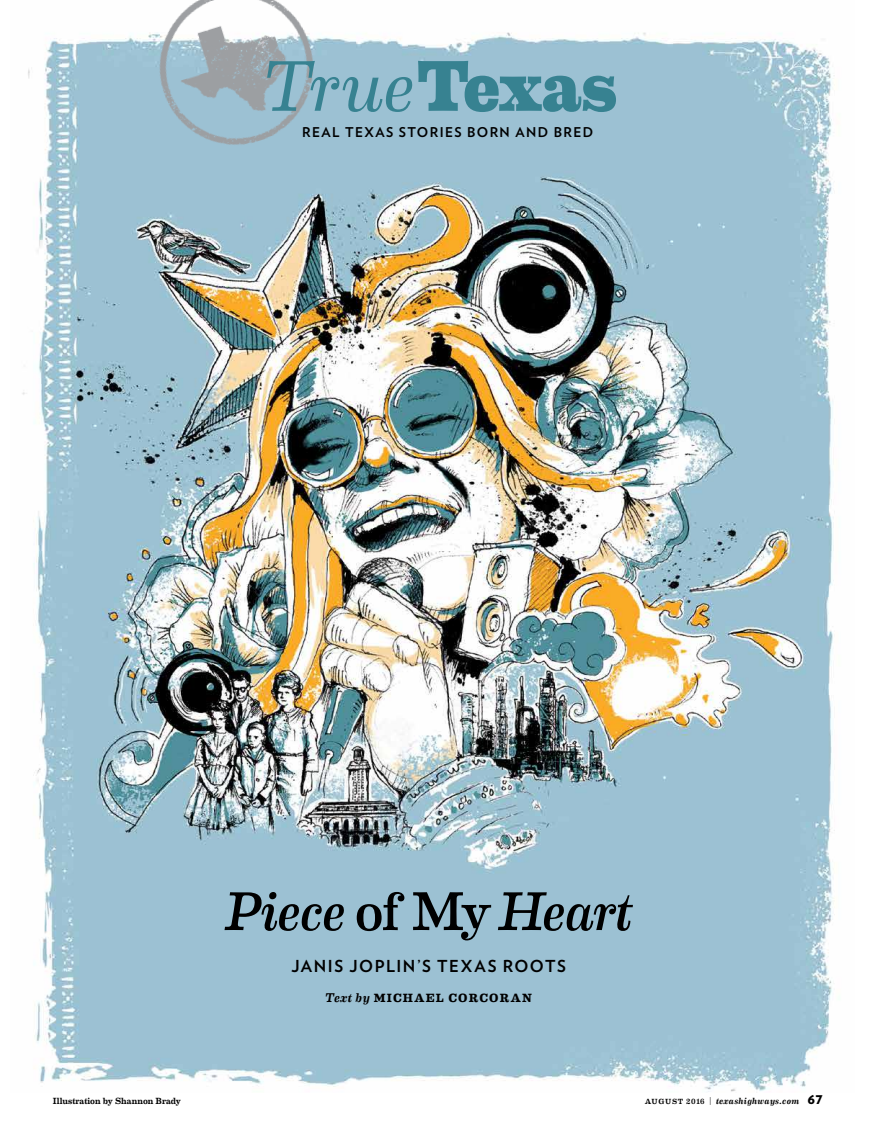
<style>
.page{position:relative;width:878px;height:1134px;background:#fff}
.page>*{position:absolute;margin:0;border:0;box-sizing:border-box;transform-origin:0 0}
.t1{font:800 72px "Eames Century Modern";letter-spacing:-.02em;color:#378291}
.t2{font:italic 54.75px "Eames Century Modern";letter-spacing:-.03em;color:#000}
.t3{font:700 16.5px "Verlag";letter-spacing:.09em;color:#000}
.t4{font:700 13.5px "Verlag";letter-spacing:.1em;color:#000}
.t5{font:700 12px "Eames Century Modern";letter-spacing:.09em;color:#000}
.t6{font:italic 500 9px "Eames Century Modern";letter-spacing:.035em;color:#000}
.t7{font:500 9px "Eames Century Modern";letter-spacing:.005em;color:#000}
.s1{font-weight:400;font-style:italic}
.s2{font-style:normal}
.s3{font-weight:500;font-style:italic;font-size:12.75px}
.s4{font-style:normal;font-size:7.5px}
.s5{font-family:"Verlag";font-weight:300;font-style:normal;font-size:8.25px}
.s6{font-family:"Verlag";font-weight:900;font-style:normal;font-size:12px}
</style>
<div class="page">
<img style="left:22px;top:32px;width:813px;height:1060px">
<img style="left:114px;top:0;width:235px;height:188px">
<h1 class="t1" style="left:262px;top:31px;width:357px"><span class="s1">True</span>Texas</h1>
<h3 class="t4" style="left:302px;top:122px;width:292px">REAL TEXAS STORIES BORN AND BRED</h3>
<h2 class="t2" style="left:224px;top:870px;width:410px">Piece <span class="s2">of My</span> Heart</h2>
<h3 class="t3" style="left:291px;top:953px;width:276px">JANIS JOPLIN’S TEXAS ROOTS</h3>
<h3 class="t5" style="left:325px;top:989px;width:208px"><span class="s3">Text by</span> MICHAEL CORCORAN</h3>
<p class="t7" style="left:53px;top:1094px;width:130px">Illustration by Shannon Brady</p>
<p class="t6" style="left:644px;top:1094px;width:179px"><span class="s4">AUGUST 2016</span> <span class="s5">|</span> texashighways.com <span class="s6">67</span></p>
</div>
